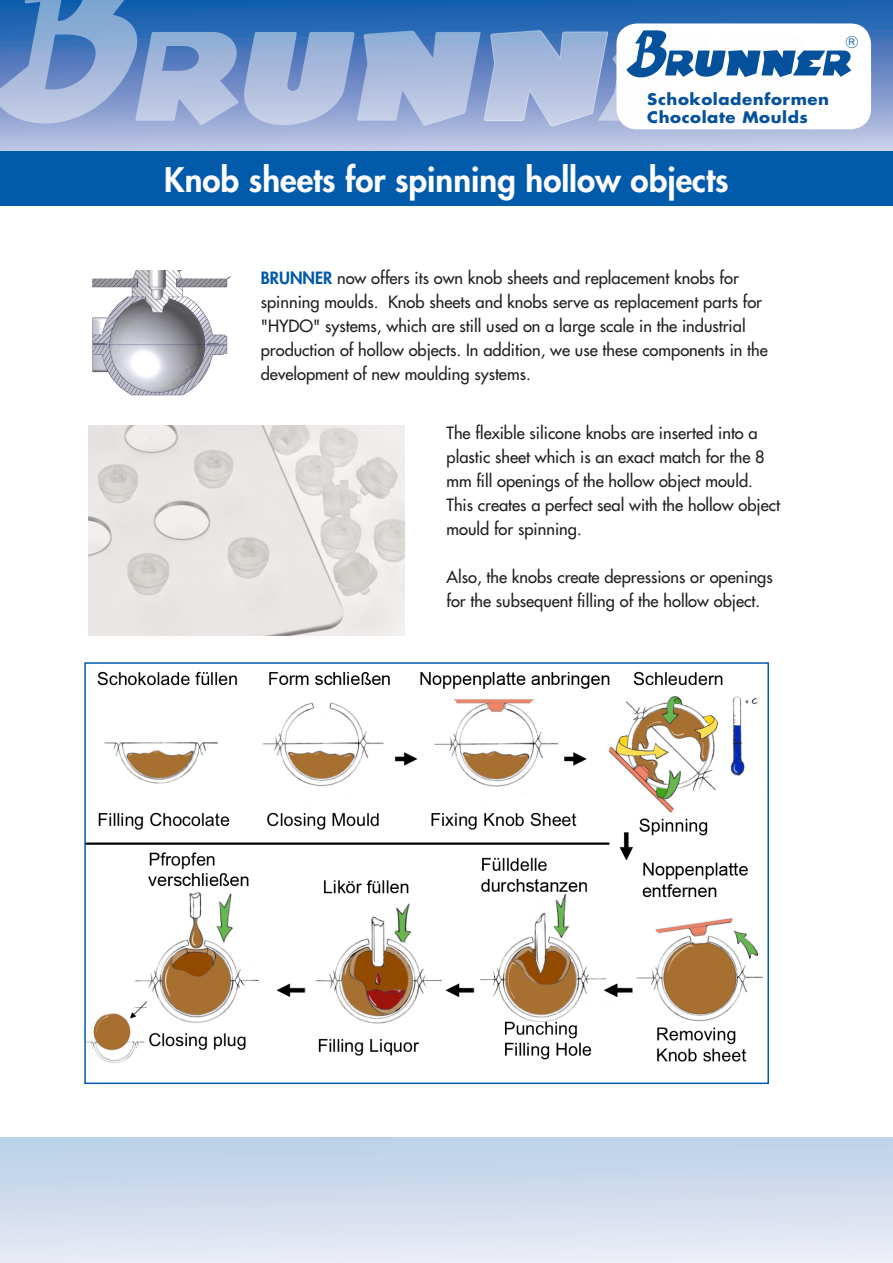
<style>
.page{position:relative;width:893px;height:1263px;background:#fff}
.page>*{position:absolute;margin:0;border:0;box-sizing:border-box;transform-origin:0 0}
.t1{font:800 33px "Futura Std";color:#fcfcfc}
.t2{font:500 16.5px/24px "Futura Std";color:#231f20}
.t3{font:700 15.45px/17.7px "Futura Std";letter-spacing:.035em;color:#05519c;scale:1.06 1}
.t4{font:9px "Arial";color:#05519c}
.s1{font-weight:800;color:#015aaa}
</style>
<div class="page">
<div style="left:0;top:1137px;width:893px;height:126px;background:linear-gradient(to bottom,#bad0e7,#ebebf6)"></div>
<div style="left:0;top:0;width:893px;height:157px;background:linear-gradient(to bottom,#1457ab,#cecbe7)"></div>
<div style="left:616px;top:23px;width:255px;height:106px;background:#fff;border-radius:21px"></div>
<svg style="left:0;top:0;width:858px;height:128px"></svg>
<img style="left:92px;top:270px;width:140px;height:126px">
<img style="left:88px;top:425px;width:317px;height:211px">
<img style="left:87px;top:671px;width:676px;height:392px">
<div style="left:84px;top:662px;width:685px;height:422px;border:2px solid #015aaa"></div>
<div style="left:0;top:151px;width:893px;height:54px;background:#015aaa"></div>
<p class="t3" style="left:647px;top:90px;width:173px">Schokoladenformen<br>Chocolate Moulds</p>
<p class="t1" style="left:164px;top:159px;width:566px">Knob sheets for spinning hollow objects</p>
<p class="t4" style="left:849px;top:36px;width:8px">R</p>
<p class="t2" style="left:261px;top:266px;width:509px"><span class="s1">BRUNNER</span> now offers its own knob sheets and replacement knobs for spinning moulds. Knob sheets and knobs serve as replacement parts for "HYDO" systems, which are still used on a large scale in the industrial production of hollow objects. In addition, we use these components in the development of new moulding systems.</p>
<p class="t2" style="left:446px;top:421px;width:335px">The flexible silicone knobs are inserted into a plastic sheet which is an exact match for the 8 mm fill openings of the hollow object mould.<br>This creates a perfect seal with the hollow object mould for spinning.</p>
<p class="t2" style="left:446px;top:565px;width:328px">Also, the knobs create depressions or openings for the subsequent filling of the hollow object.</p>
</div>
